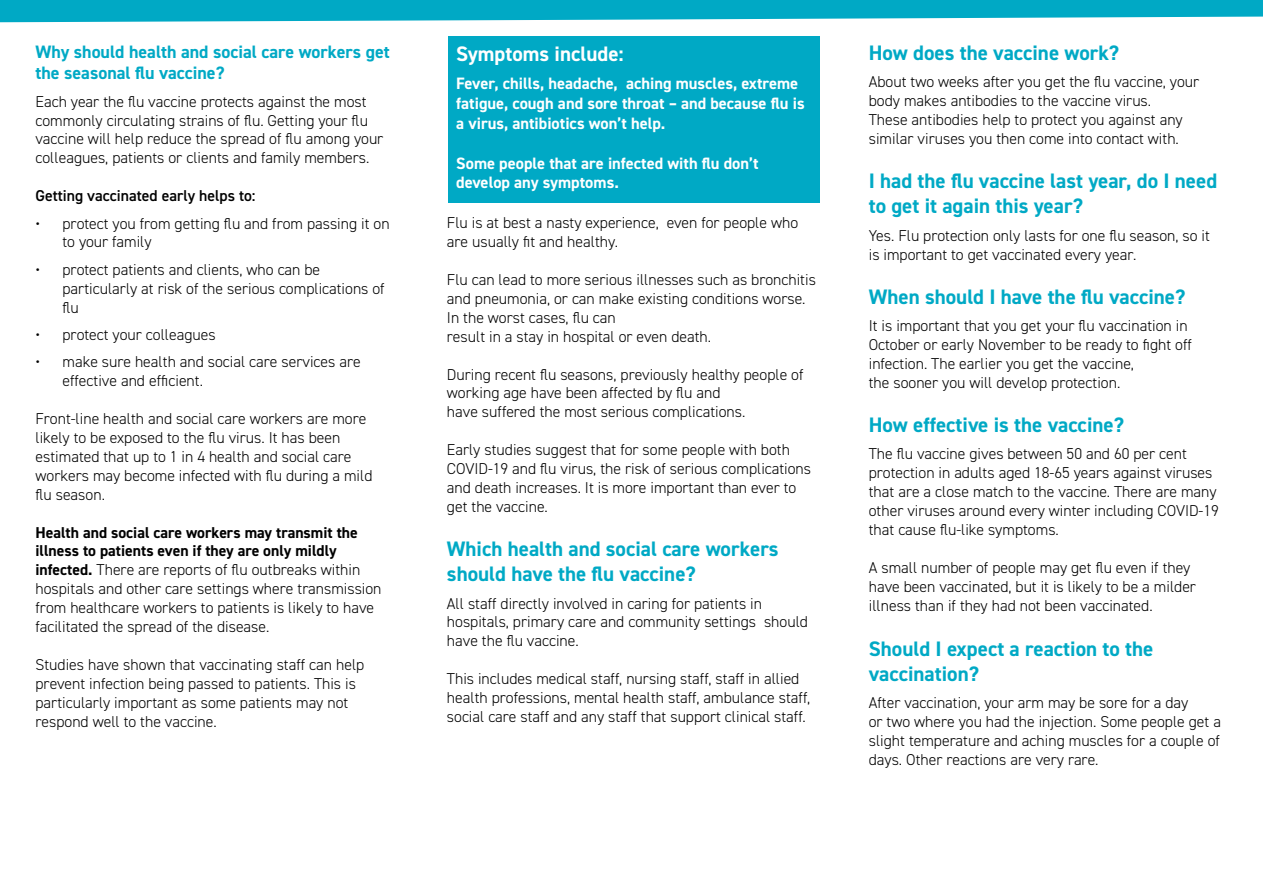
<style>
.page{position:relative;width:1263px;height:893px;background:#fff}
.page>*{position:absolute;margin:0;border:0;box-sizing:border-box;transform-origin:0 0}
.t1{font:700 21px/25.2px "DIN2014";color:#00a9c5}
.t2{font:700 21px "DIN2014";color:#fff}
.t3{font:700 18px/21.6px "DIN2014";color:#00a9c5}
.t4{font:700 16.5px/19.8px "DIN2014";color:#fff}
.t5{font:300 15.75px/18.9px "DIN2014";color:#000}
.t6{font:600 15.75px "DIN2014";color:#000}
.s1{font-weight:700}
</style>
<div class="page">
<div style="left:448px;top:36px;width:372px;height:167px;background:#00a9c5"></div>
<svg style="left:0;top:0;width:1263px;height:23px"></svg>
<p class="t3" style="left:36px;top:40px;width:356px">Why should health and social care workers get the seasonal flu vaccine?</p>
<p class="t5" style="left:36px;top:92px;width:349px">Each year the flu vaccine protects against the most commonly circulating strains of flu. Getting your flu vaccine will help reduce the spread of flu among your colleagues, patients or clients and family members.</p>
<p class="t6" style="left:36px;top:185px;width:222px">Getting vaccinated early helps to:</p>
<p class="t5" style="left:62px;top:214px;width:329px;text-indent:-27px">• protect you from getting flu and from passing it on to your family</p>
<p class="t5" style="left:62px;top:260px;width:324px;text-indent:-27px">• protect patients and clients, who can be particularly at risk of the serious complications of flu</p>
<p class="t5" style="left:36px;top:325px;width:182px">• protect your colleagues</p>
<p class="t5" style="left:62px;top:353px;width:300px;text-indent:-27px">• make sure health and social care services are effective and efficient.</p>
<p class="t5" style="left:36px;top:409px;width:339px">Front-line health and social care workers are more likely to be exposed to the flu virus. It has been estimated that up to 1 in 4 health and social care workers may become infected with flu during a mild flu season.</p>
<p class="t5" style="left:36px;top:523px;width:348px"><span class="s1">Health and social care workers may transmit the illness to patients even if they are only mildly infected.</span> There are reports of flu outbreaks within hospitals and other care settings where transmission from healthcare workers to patients is likely to have facilitated the spread of the disease.</p>
<p class="t5" style="left:36px;top:655px;width:330px">Studies have shown that vaccinating staff can help prevent infection being passed to patients. This is particularly important as some patients may not respond well to the vaccine.</p>
<h1 class="t2" style="left:456px;top:40px;width:169px">Symptoms include:</h1>
<p class="t4" style="left:456px;top:74px;width:350px">Fever, chills, headache, aching muscles, extreme fatigue, cough and sore throat – and because flu is a virus, antibiotics won’t help.</p>
<p class="t4" style="left:456px;top:153px;width:304px">Some people that are infected with flu don’t develop any symptoms.</p>
<p class="t5" style="left:447px;top:213px;width:353px">Flu is at best a nasty experience, even for people who are usually fit and healthy.</p>
<p class="t5" style="left:447px;top:270px;width:370px">Flu can lead to more serious illnesses such as bronchitis and pneumonia, or can make existing conditions worse.<br>In the worst cases, flu can<br>result in a stay in hospital or even death.</p>
<p class="t5" style="left:447px;top:365px;width:358px">During recent flu seasons, previously healthy people of working age have been affected by flu and<br>have suffered the most serious complications.</p>
<p class="t5" style="left:447px;top:440px;width:366px">Early studies suggest that for some people with both COVID-19 and flu virus, the risk of serious complications and death increases. It is more important than ever to get the vaccine.</p>
<h1 class="t1" style="left:447px;top:536px;width:333px">Which health and social care workers should have the flu vaccine?</h1>
<p class="t5" style="left:447px;top:594px;width:363px">All staff directly involved in caring for patients in hospitals, primary care and community settings should have the flu vaccine.</p>
<p class="t5" style="left:447px;top:669px;width:365px">This includes medical staff, nursing staff, staff in allied health professions, mental health staff, ambulance staff, social care staff and any staff that support clinical staff.</p>
<h1 class="t1" style="left:869px;top:40px;width:252px">How does the vaccine work?</h1>
<p class="t5" style="left:869px;top:73px;width:332px">About two weeks after you get the flu vaccine, your body makes antibodies to the vaccine virus.<br>These antibodies help to protect you against any similar viruses you then come into contact with.</p>
<h1 class="t1" style="left:869px;top:168px;width:350px">I had the flu vaccine last year, do I need to get it again this year?</h1>
<p class="t5" style="left:869px;top:226px;width:343px">Yes. Flu protection only lasts for one flu season, so it is important to get vaccinated every year.</p>
<h1 class="t1" style="left:869px;top:284px;width:318px">When should I have the flu vaccine?</h1>
<p class="t5" style="left:869px;top:316px;width:325px">It is important that you get your flu vaccination in October or early November to be ready to fight off infection. The earlier you get the vaccine,<br>the sooner you will develop protection.</p>
<h1 class="t1" style="left:869px;top:412px;width:257px">How effective is the vaccine?</h1>
<p class="t5" style="left:869px;top:445px;width:352px">The flu vaccine gives between 50 and 60 per cent protection in adults aged 18-65 years against viruses that are a close match to the vaccine. There are many other viruses around every winter including COVID-19 that cause flu-like symptoms.</p>
<p class="t5" style="left:869px;top:558px;width:329px">A small number of people may get flu even if they have been vaccinated, but it is likely to be a milder illness than if they had not been vaccinated.</p>
<h1 class="t1" style="left:869px;top:635px;width:286px">Should I expect a reaction to the vaccination?</h1>
<p class="t5" style="left:869px;top:693px;width:354px">After vaccination, your arm may be sore for a day<br>or two where you had the injection. Some people get a slight temperature and aching muscles for a couple of days. Other reactions are very rare.</p>
</div>
